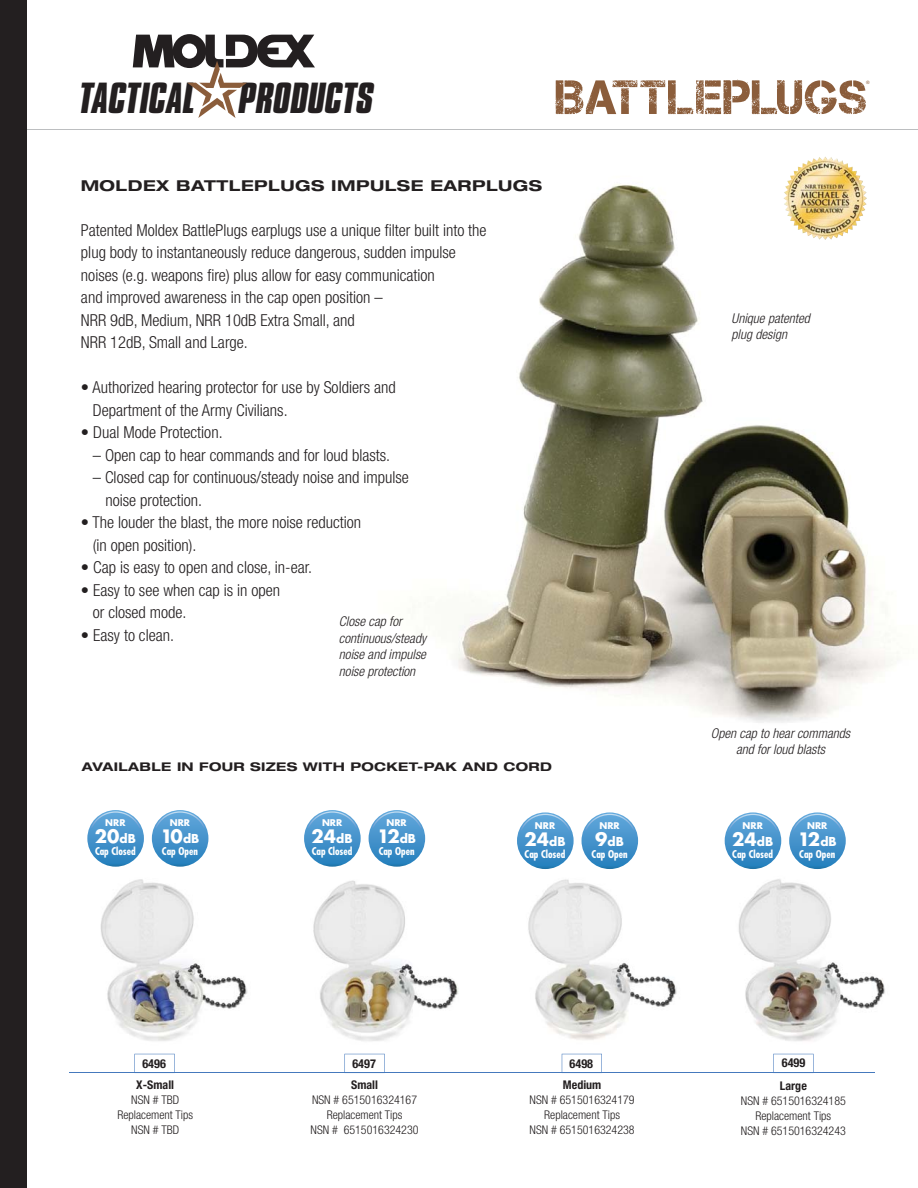
<style>
.page{position:relative;width:918px;height:1188px;background:#fff}
.page>*{position:absolute;margin:0;border:0;box-sizing:border-box;transform-origin:0 0}
.t1{font:italic 700 37.35px "Compacta BT";color:#231f20}
.t2{font:700 18px "Futura";color:#fff}
.t3{font:300 condensed 16.5px/22.5px "Helvetica Neue LT Std";color:#231f20}
.t4{font:700 expanded 15px "Helvetica Neue LT Std";letter-spacing:.025em;color:#231f20;scale:1.09 1}
.t5{font:italic 300 condensed 13.5px/16.5px "Helvetica Neue LT Std";color:#231f20}
.t6{font:700 condensed 12.3px "Helvetica Neue";color:#231f20}
.t7{font:300 condensed 12px/15px "Helvetica Neue";color:#231f20;text-align:center}
.t8{font:700 expanded 12px "Helvetica Neue LT Std";letter-spacing:.025em;color:#231f20;scale:1.09 1}
.t9{font:700 condensed 12px "Helvetica Neue";color:#231f20}
.t10{font:700 12px "Futura";color:#fff}
.t11{font:700 condensed 10.5px "Futura";color:#fff}
.t12{font:700 9px "Futura";color:#fff}
.t13{font:4.5px "Helvetica Neue";color:#8b5d3b}
.s1{font-size:12px}
.s2{font-size:18px}
</style>
<div class="page">
<hr style="left:0;top:129px;width:918px;height:1px;background:#bcbec0">
<img style="left:413px;top:184px;width:485px;height:539px">
<hr style="left:917px;top:0;width:1px;height:1188px;background:#d1d3d4">
<img style="left:783px;top:156px;width:84px;height:84px">
<div style="left:0;top:0;width:27px;height:1188px;background:#231f20"></div>
<svg style="left:133px;top:34px;width:182px;height:84px"></svg>
<svg style="left:556px;top:79px;width:310px;height:35px"></svg>
<img style="left:100px;top:879px;width:148px;height:175px">
<svg style="left:134px;top:1054px;width:41px;height:19px"></svg>
<img style="left:528px;top:879px;width:149px;height:161px">
<svg style="left:562px;top:1054px;width:40px;height:19px"></svg>
<svg style="left:773px;top:1054px;width:41px;height:19px"></svg>
<img style="left:738px;top:879px;width:147px;height:162px">
<svg style="left:344px;top:1054px;width:41px;height:19px"></svg>
<img style="left:313px;top:880px;width:146px;height:161px">
<svg style="left:304px;top:810px;width:57px;height:57px;background:#4290c9"></svg>
<svg style="left:307px;top:811px;width:50px;height:17px"></svg>
<svg style="left:369px;top:810px;width:56px;height:57px;background:#3f8fc8"></svg>
<svg style="left:372px;top:811px;width:50px;height:17px"></svg>
<svg style="left:517px;top:812px;width:57px;height:57px;background:#4190c8"></svg>
<svg style="left:520px;top:814px;width:50px;height:17px"></svg>
<svg style="left:582px;top:812px;width:56px;height:57px;background:#3f8fc8"></svg>
<svg style="left:585px;top:814px;width:50px;height:17px"></svg>
<svg style="left:725px;top:812px;width:56px;height:57px;background:#3f8fc8"></svg>
<svg style="left:728px;top:814px;width:50px;height:17px"></svg>
<svg style="left:789px;top:812px;width:57px;height:57px;background:#4190c8"></svg>
<svg style="left:793px;top:814px;width:49px;height:17px"></svg>
<svg style="left:87px;top:810px;width:57px;height:57px;background:#4290c9"></svg>
<svg style="left:91px;top:811px;width:50px;height:17px"></svg>
<svg style="left:152px;top:810px;width:56px;height:57px;background:#3f8fc8"></svg>
<svg style="left:155px;top:811px;width:50px;height:17px"></svg>
<hr style="left:69px;top:1073px;width:806px;height:1px;background:#4579bd">
<h1 class="t1" style="left:79px;top:83px;width:296px">TACTICAL PRODUCTS</h1>
<p class="t13" style="left:866px;top:81px;width:5px">®</p>
<p class="t4" style="left:81px;top:177px;width:425px">MOLDEX BATTLEPLUGS IMPULSE EARPLUGS</p>
<p class="t3" style="left:81px;top:221px;width:407px">Patented Moldex BattlePlugs earplugs use a unique filter built into the plug body to instantaneously reduce dangerous, sudden impulse noises (e.g. weapons fire) plus allow for easy communication<br>and improved awareness in the cap open position –<br>NRR 9dB, Medium, NRR 10dB Extra Small, and<br>NRR 12dB, Small and Large.</p>
<p class="t3" style="left:93px;top:378px;width:304px;text-indent:-12px">• Authorized hearing protector for use by Soldiers and<br>Department of the Army Civilians.</p>
<p class="t3" style="left:81px;top:423px;width:143px">• Dual Mode Protection.</p>
<p class="t3" style="left:93px;top:446px;width:299px">– Open cap to hear commands and for loud blasts.</p>
<p class="t3" style="left:105px;top:468px;width:305px;text-indent:-13px">– Closed cap for continuous/steady noise and impulse noise protection.</p>
<p class="t3" style="left:93px;top:513px;width:270px;text-indent:-12px">• The louder the blast, the more noise reduction (in open position).</p>
<p class="t3" style="left:81px;top:558px;width:233px">• Cap is easy to open and close, in-ear.</p>
<p class="t3" style="left:93px;top:581px;width:189px;text-indent:-12px">• Easy to see when cap is in open or closed mode.</p>
<p class="t3" style="left:81px;top:626px;width:95px">• Easy to clean.</p>
<p class="t5" style="left:339px;top:615px;width:89px">Close cap for continuous/steady noise and impulse noise protection</p>
<p class="t8" style="left:82px;top:760px;width:433px">AVAILABLE IN FOUR SIZES WITH POCKET-PAK AND CORD</p>
<p class="t12" style="left:105px;top:819px;width:22px">NRR</p>
<p class="t2" style="left:95px;top:828px;width:43px">20<span class="s1">dB</span></p>
<p class="t11" style="left:95px;top:847px;width:42px">Cap Closed</p>
<p class="t12" style="left:170px;top:819px;width:22px">NRR</p>
<p class="t2" style="left:160px;top:828px;width:40px">10<span class="s1">dB</span></p>
<p class="t11" style="left:162px;top:847px;width:37px">Cap Open</p>
<p class="t12" style="left:322px;top:819px;width:22px">NRR</p>
<p class="t2" style="left:312px;top:828px;width:43px">24<span class="s1">dB</span></p>
<p class="t11" style="left:312px;top:847px;width:42px">Cap Closed</p>
<p class="t12" style="left:387px;top:819px;width:22px">NRR</p>
<p class="t2" style="left:377px;top:828px;width:40px">12<span class="s1">dB</span></p>
<p class="t11" style="left:379px;top:847px;width:37px">Cap Open</p>
<p class="t12" style="left:535px;top:821px;width:22px">NRR</p>
<p class="t2" style="left:525px;top:831px;width:43px">24<span class="s1">dB</span></p>
<p class="t11" style="left:525px;top:849px;width:42px">Cap Closed</p>
<p class="t12" style="left:599px;top:821px;width:22px">NRR</p>
<p class="t10" style="left:595px;top:836px;width:30px"><span class="s2">9</span>dB</p>
<p class="t11" style="left:592px;top:849px;width:37px">Cap Open</p>
<p class="t5" style="left:732px;top:311px;width:80px">Unique patented plug design</p>
<p class="t5" style="left:711px;top:727px;width:141px;text-align:center">Open cap to hear commands and for loud blasts</p>
<p class="t12" style="left:743px;top:821px;width:22px">NRR</p>
<p class="t2" style="left:732px;top:831px;width:43px">24<span class="s1">dB</span></p>
<p class="t11" style="left:732px;top:849px;width:42px">Cap Closed</p>
<p class="t12" style="left:807px;top:821px;width:22px">NRR</p>
<p class="t2" style="left:798px;top:831px;width:40px">12<span class="s1">dB</span></p>
<p class="t11" style="left:799px;top:849px;width:37px">Cap Open</p>
<p class="t6" style="left:142px;top:1059px;width:25px">6496</p>
<p class="t6" style="left:352px;top:1059px;width:25px">6497</p>
<p class="t6" style="left:570px;top:1059px;width:25px">6498</p>
<p class="t6" style="left:782px;top:1059px;width:25px">6499</p>
<p class="t9" style="left:136px;top:1081px;width:39px">X-Small</p>
<p class="t7" style="left:117px;top:1094px;width:77px">NSN # TBD<br>Replacement Tips<br>NSN # TBD</p>
<p class="t9" style="left:351px;top:1081px;width:28px">Small</p>
<p class="t7" style="left:311px;top:1094px;width:109px">NSN # 6515016324167<br>Replacement Tips<br>NSN # 6515016324230</p>
<p class="t9" style="left:563px;top:1080px;width:40px">Medium</p>
<p class="t7" style="left:530px;top:1093px;width:107px">NSN # 6515016324179<br>Replacement Tips<br>NSN # 6515016324238</p>
<p class="t9" style="left:780px;top:1081px;width:28px">Large</p>
<p class="t7" style="left:741px;top:1094px;width:107px">NSN # 6515016324185<br>Replacement Tips<br>NSN # 6515016324243</p>
</div>
